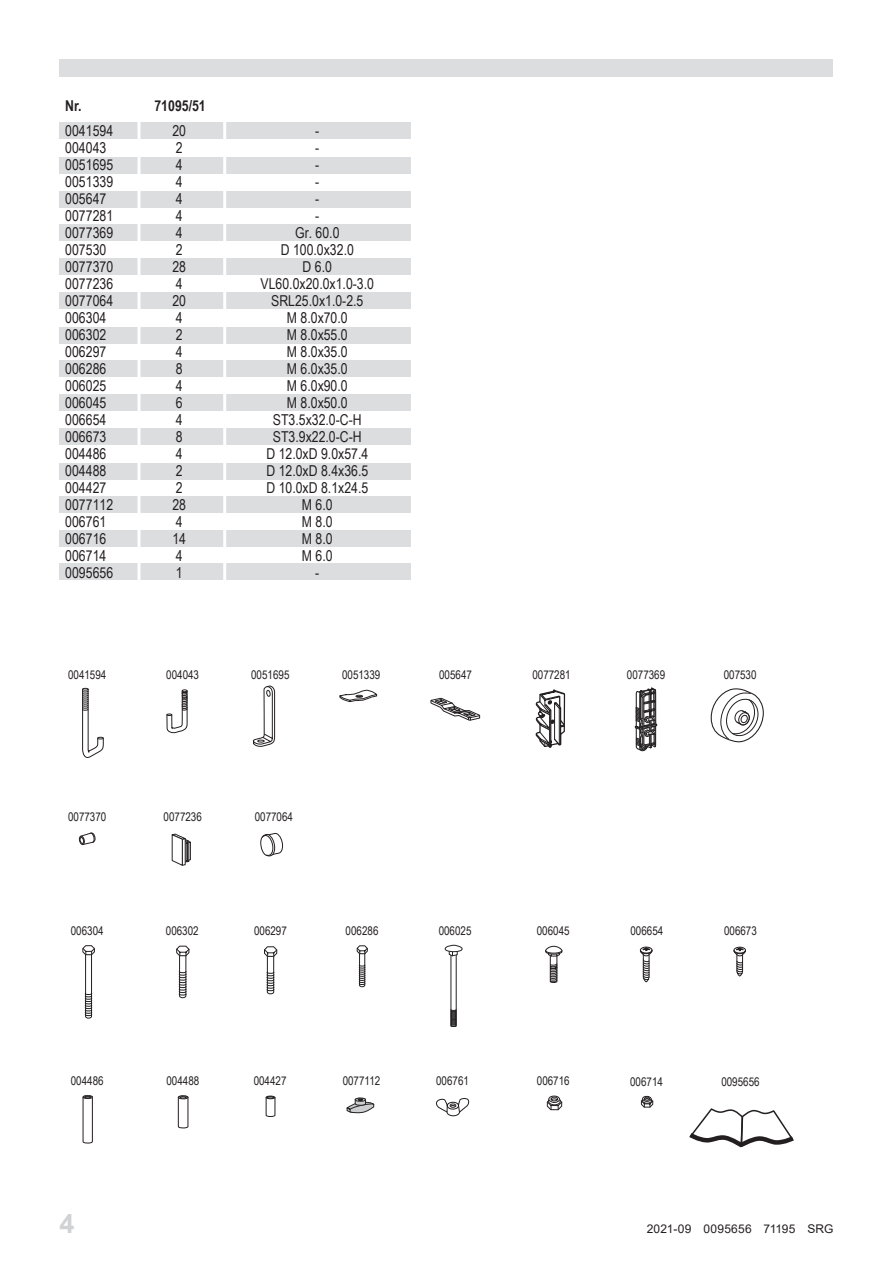
<style>
.page{position:relative;width:893px;height:1263px;background:#fff}
.page>*{position:absolute;margin:0;border:0;box-sizing:border-box;transform-origin:0 0}
.t1{font:700 27px "Arial";color:#d1d2d4}
.t2{font:15px "Arial Narrow";color:#231f20}
.t3{font:700 15px "Arial Narrow";color:#231f20}
.t4{font:12px "Arial Narrow";color:#231f20}
.t5{font:12px "Arial";letter-spacing:.015em;color:#231f20}
</style>
<div class="page">
<svg style="left:689px;top:1108px;width:105px;height:40px"></svg>
<div style="left:60px;top:60px;width:773px;height:17px;background:#dcdddf"></div>
<svg style="left:339px;top:690px;width:38px;height:12px"></svg>
<svg style="left:82px;top:687px;width:22px;height:71px"></svg>
<svg style="left:444px;top:945px;width:19px;height:82px"></svg>
<svg style="left:346px;top:1097px;width:29px;height:17px"></svg>
<svg style="left:82px;top:945px;width:13px;height:74px"></svg>
<svg style="left:176px;top:945px;width:14px;height:53px"></svg>
<svg style="left:264px;top:946px;width:14px;height:49px"></svg>
<svg style="left:356px;top:945px;width:12px;height:42px"></svg>
<svg style="left:640px;top:1095px;width:14px;height:13px"></svg>
<svg style="left:546px;top:1095px;width:17px;height:15px"></svg>
<svg style="left:82px;top:1095px;width:11px;height:49px"></svg>
<svg style="left:253px;top:685px;width:22px;height:62px"></svg>
<svg style="left:177px;top:1095px;width:12px;height:34px"></svg>
<svg style="left:710px;top:688px;width:54px;height:55px"></svg>
<svg style="left:634px;top:687px;width:24px;height:65px"></svg>
<svg style="left:535px;top:689px;width:31px;height:59px"></svg>
<svg style="left:545px;top:945px;width:18px;height:38px"></svg>
<svg style="left:265px;top:1095px;width:11px;height:22px"></svg>
<svg style="left:639px;top:946px;width:14px;height:37px"></svg>
<svg style="left:733px;top:946px;width:13px;height:31px"></svg>
<svg style="left:430px;top:697px;width:51px;height:24px"></svg>
<svg style="left:171px;top:833px;width:20px;height:33px"></svg>
<svg style="left:436px;top:1098px;width:34px;height:19px"></svg>
<svg style="left:260px;top:833px;width:23px;height:23px"></svg>
<svg style="left:79px;top:832px;width:17px;height:13px"></svg>
<svg style="left:166px;top:689px;width:22px;height:45px"></svg>
<div style="left:60px;top:530px;width:351px;height:17px;background:#dcdddf"></div>
<div style="left:60px;top:563px;width:351px;height:17px;background:#dcdddf"></div>
<div style="left:60px;top:496px;width:351px;height:17px;background:#dcdddf"></div>
<div style="left:60px;top:463px;width:351px;height:17px;background:#dcdddf"></div>
<div style="left:60px;top:394px;width:351px;height:17px;background:#dcdddf"></div>
<div style="left:60px;top:428px;width:351px;height:16px;background:#dcdddf"></div>
<div style="left:60px;top:360px;width:351px;height:17px;background:#dcdddf"></div>
<div style="left:60px;top:292px;width:351px;height:17px;background:#dcdddf"></div>
<div style="left:60px;top:327px;width:351px;height:17px;background:#dcdddf"></div>
<div style="left:60px;top:122px;width:351px;height:17px;background:#dcdddf"></div>
<div style="left:60px;top:157px;width:351px;height:17px;background:#dcdddf"></div>
<div style="left:60px;top:191px;width:351px;height:17px;background:#dcdddf"></div>
<div style="left:60px;top:224px;width:351px;height:17px;background:#dcdddf"></div>
<div style="left:60px;top:258px;width:351px;height:17px;background:#dcdddf"></div>
<hr style="left:223px;top:111px;width:3px;height:491px;background:#fff">
<hr style="left:137px;top:111px;width:3px;height:491px;background:#fff">
<p class="t3" style="left:65px;top:94px;width:18px">Nr.</p>
<p class="t3" style="left:154px;top:94px;width:53px">71095/51</p>
<p class="t2" style="left:65px;top:120px;width:49px">0041594</p>
<p class="t2" style="left:172px;top:120px;width:15px">20</p>
<p class="t2" style="left:315px;top:120px;width:6px">-</p>
<p class="t2" style="left:65px;top:137px;width:43px">004043</p>
<p class="t2" style="left:176px;top:137px;width:8px">2</p>
<p class="t2" style="left:315px;top:137px;width:6px">-</p>
<p class="t2" style="left:65px;top:154px;width:49px">0051695</p>
<p class="t2" style="left:176px;top:154px;width:8px">4</p>
<p class="t2" style="left:315px;top:154px;width:6px">-</p>
<p class="t2" style="left:65px;top:171px;width:49px">0051339</p>
<p class="t2" style="left:176px;top:171px;width:8px">4</p>
<p class="t2" style="left:315px;top:171px;width:6px">-</p>
<p class="t2" style="left:65px;top:188px;width:43px">005647</p>
<p class="t2" style="left:176px;top:188px;width:8px">4</p>
<p class="t2" style="left:315px;top:188px;width:6px">-</p>
<p class="t2" style="left:65px;top:205px;width:49px">0077281</p>
<p class="t2" style="left:176px;top:205px;width:8px">4</p>
<p class="t2" style="left:315px;top:205px;width:6px">-</p>
<p class="t2" style="left:65px;top:222px;width:49px">0077369</p>
<p class="t2" style="left:176px;top:222px;width:8px">4</p>
<p class="t2" style="left:295px;top:222px;width:46px">Gr. 60.0</p>
<p class="t2" style="left:65px;top:239px;width:43px">007530</p>
<p class="t2" style="left:176px;top:239px;width:8px">2</p>
<p class="t2" style="left:281px;top:239px;width:75px">D 100.0x32.0</p>
<p class="t2" style="left:65px;top:256px;width:49px">0077370</p>
<p class="t2" style="left:172px;top:256px;width:15px">28</p>
<p class="t2" style="left:303px;top:256px;width:31px">D 6.0</p>
<p class="t2" style="left:65px;top:273px;width:49px">0077236</p>
<p class="t2" style="left:176px;top:273px;width:8px">4</p>
<p class="t2" style="left:261px;top:273px;width:115px">VL60.0x20.0x1.0-3.0</p>
<p class="t2" style="left:65px;top:290px;width:49px">0077064</p>
<p class="t2" style="left:172px;top:290px;width:15px">20</p>
<p class="t2" style="left:271px;top:290px;width:94px">SRL25.0x1.0-2.5</p>
<p class="t2" style="left:65px;top:307px;width:43px">006304</p>
<p class="t2" style="left:176px;top:307px;width:8px">4</p>
<p class="t2" style="left:287px;top:307px;width:62px">M 8.0x70.0</p>
<p class="t2" style="left:65px;top:324px;width:43px">006302</p>
<p class="t2" style="left:176px;top:324px;width:8px">2</p>
<p class="t2" style="left:287px;top:324px;width:62px">M 8.0x55.0</p>
<p class="t2" style="left:65px;top:341px;width:43px">006297</p>
<p class="t2" style="left:176px;top:341px;width:8px">4</p>
<p class="t2" style="left:287px;top:341px;width:62px">M 8.0x35.0</p>
<p class="t2" style="left:65px;top:358px;width:43px">006286</p>
<p class="t2" style="left:176px;top:358px;width:8px">8</p>
<p class="t2" style="left:287px;top:358px;width:62px">M 6.0x35.0</p>
<p class="t2" style="left:65px;top:375px;width:43px">006025</p>
<p class="t2" style="left:176px;top:375px;width:8px">4</p>
<p class="t2" style="left:287px;top:375px;width:62px">M 6.0x90.0</p>
<p class="t2" style="left:65px;top:392px;width:43px">006045</p>
<p class="t2" style="left:176px;top:392px;width:8px">6</p>
<p class="t2" style="left:287px;top:392px;width:62px">M 8.0x50.0</p>
<p class="t2" style="left:65px;top:409px;width:43px">006654</p>
<p class="t2" style="left:176px;top:409px;width:8px">4</p>
<p class="t2" style="left:273px;top:409px;width:90px">ST3.5x32.0-C-H</p>
<p class="t2" style="left:65px;top:426px;width:43px">006673</p>
<p class="t2" style="left:176px;top:426px;width:8px">8</p>
<p class="t2" style="left:273px;top:426px;width:90px">ST3.9x22.0-C-H</p>
<p class="t2" style="left:65px;top:443px;width:43px">004486</p>
<p class="t2" style="left:176px;top:443px;width:8px">4</p>
<p class="t2" style="left:266px;top:443px;width:103px">D 12.0xD 9.0x57.4</p>
<p class="t2" style="left:65px;top:460px;width:43px">004488</p>
<p class="t2" style="left:176px;top:460px;width:8px">2</p>
<p class="t2" style="left:266px;top:460px;width:103px">D 12.0xD 8.4x36.5</p>
<p class="t2" style="left:65px;top:477px;width:43px">004427</p>
<p class="t2" style="left:176px;top:477px;width:8px">2</p>
<p class="t2" style="left:266px;top:477px;width:103px">D 10.0xD 8.1x24.5</p>
<p class="t2" style="left:65px;top:494px;width:49px">0077112</p>
<p class="t2" style="left:172px;top:494px;width:15px">28</p>
<p class="t2" style="left:302px;top:494px;width:32px">M 6.0</p>
<p class="t2" style="left:65px;top:511px;width:43px">006761</p>
<p class="t2" style="left:176px;top:511px;width:8px">4</p>
<p class="t2" style="left:302px;top:511px;width:32px">M 8.0</p>
<p class="t2" style="left:65px;top:528px;width:43px">006716</p>
<p class="t2" style="left:172px;top:528px;width:15px">14</p>
<p class="t2" style="left:302px;top:528px;width:32px">M 8.0</p>
<p class="t2" style="left:65px;top:545px;width:43px">006714</p>
<p class="t2" style="left:176px;top:545px;width:8px">4</p>
<p class="t2" style="left:302px;top:545px;width:32px">M 6.0</p>
<p class="t2" style="left:65px;top:562px;width:49px">0095656</p>
<p class="t2" style="left:176px;top:562px;width:8px">1</p>
<p class="t2" style="left:315px;top:562px;width:6px">-</p>
<p class="t4" style="left:68px;top:666px;width:40px">0041594</p>
<p class="t4" style="left:342px;top:665px;width:40px">0051339</p>
<p class="t4" style="left:251px;top:666px;width:40px">0051695</p>
<p class="t4" style="left:166px;top:666px;width:34px">004043</p>
<p class="t4" style="left:164px;top:808px;width:40px">0077236</p>
<p class="t4" style="left:68px;top:808px;width:40px">0077370</p>
<p class="t4" style="left:255px;top:808px;width:40px">0077064</p>
<p class="t4" style="left:71px;top:921px;width:34px">006304</p>
<p class="t4" style="left:166px;top:921px;width:34px">006302</p>
<p class="t4" style="left:254px;top:922px;width:34px">006297</p>
<p class="t4" style="left:346px;top:921px;width:34px">006286</p>
<p class="t4" style="left:439px;top:665px;width:34px">005647</p>
<p class="t4" style="left:439px;top:921px;width:34px">006025</p>
<p class="t4" style="left:532px;top:666px;width:40px">0077281</p>
<p class="t4" style="left:627px;top:666px;width:40px">0077369</p>
<p class="t4" style="left:724px;top:666px;width:34px">007530</p>
<p class="t4" style="left:537px;top:921px;width:34px">006045</p>
<p class="t4" style="left:630px;top:922px;width:34px">006654</p>
<p class="t4" style="left:724px;top:922px;width:34px">006673</p>
<p class="t4" style="left:71px;top:1072px;width:34px">004486</p>
<p class="t4" style="left:537px;top:1072px;width:34px">006716</p>
<p class="t4" style="left:630px;top:1073px;width:34px">006714</p>
<p class="t4" style="left:254px;top:1072px;width:34px">004427</p>
<p class="t4" style="left:343px;top:1072px;width:39px">0077112</p>
<p class="t4" style="left:436px;top:1072px;width:34px">006761</p>
<p class="t4" style="left:166px;top:1072px;width:34px">004488</p>
<p class="t4" style="left:721px;top:1073px;width:40px">0095656</p>
<h1 class="t1" style="left:60px;top:1205px;width:17px">4</h1>
<p class="t5" style="left:647px;top:1221px;width:188px">2021-09 0095656 71195 SRG</p>
</div>
